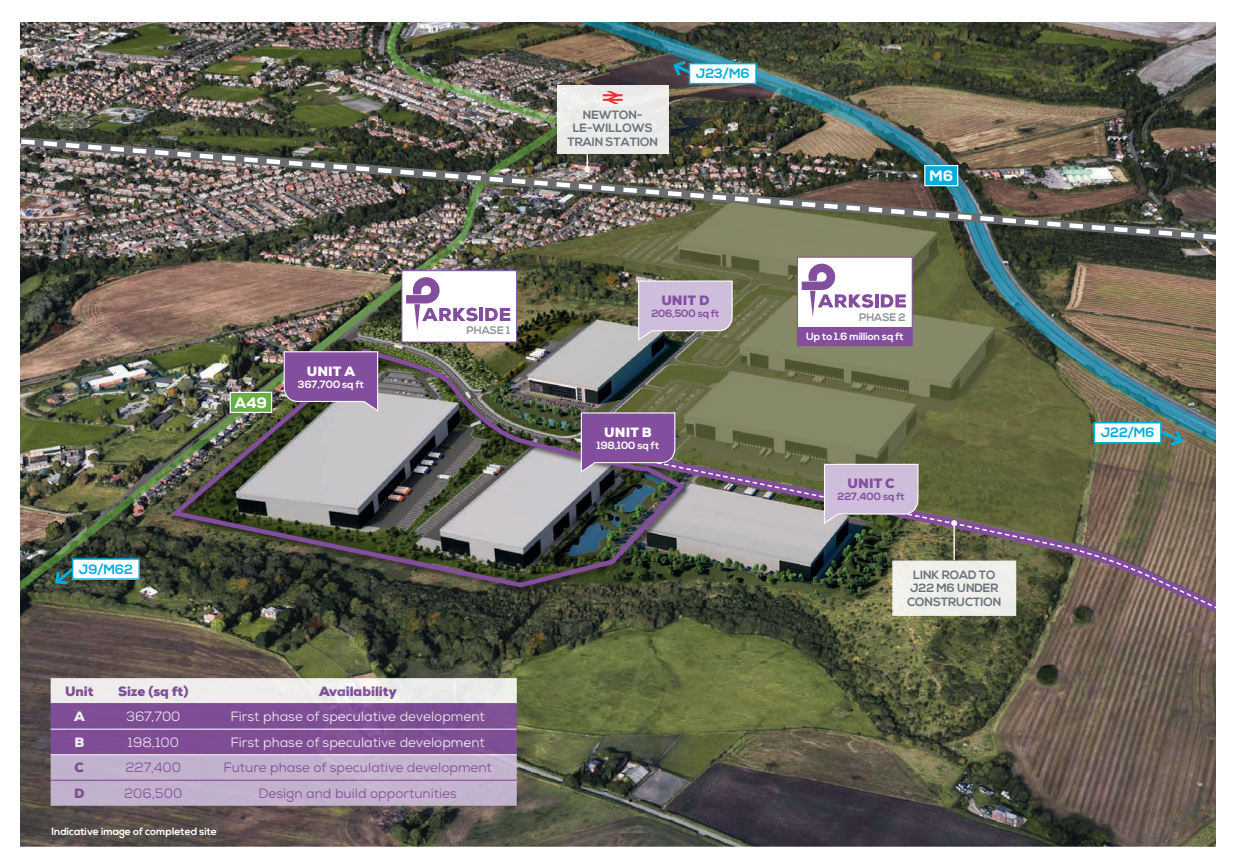
<style>
.page{position:relative;width:1238px;height:868px;background:#fff}
.page>*{position:absolute;margin:0;border:0;box-sizing:border-box;transform-origin:0 0}
.t1{font:800 15px "Nexa";color:#fff}
.t2{font:13.5px "Nexa";color:#fff}
.t3{font:13.5px "Nexa";color:#844e9f}
.t4{font:900 13.5px "Nexa";color:#844e9f}
.t5{font:700 13.5px "Nexa";letter-spacing:-.005em;color:#00aedc}
.t6{font:900 13.5px "Nexa";letter-spacing:.005em;color:#fff}
.t7{font:700 12px/13.5px "Nexa";letter-spacing:-.005em;color:#6a747b;text-align:center}
.t8{font:700 10.95px "Nexa";letter-spacing:-.005em;color:#939598}
.t9{font:700 10.5px "Nexa";letter-spacing:-.005em;color:#fff}
.t10{font:700 10.5px "Nexa";letter-spacing:-.01em;color:#844e9f}
</style>
<div class="page">
<img style="left:20px;top:22px;width:1196px;height:824px">
<img style="left:579px;top:22px;width:637px;height:420px">
<img style="left:20px;top:22px;width:549px;height:575px">
<svg style="left:597px;top:442px;width:619px;height:175px;background:#5d5c44"></svg>
<img style="left:20px;top:132px;width:1196px;height:115px">
<img style="left:20px;top:137px;width:1196px;height:105px">
<svg style="left:598px;top:450px;width:618px;height:159px;background:#63644c"></svg>
<div style="left:172px;top:348px;width:518px;height:246px;background:#231f20;opacity:.75"></div>
<img style="left:166px;top:351px;width:520px;height:238px">
<svg style="left:283px;top:350px;width:96px;height:62px;background:#88609b"></svg>
<svg style="left:637px;top:280px;width:96px;height:62px;background:#bdb1c4"></svg>
<svg style="left:580px;top:412px;width:348px;height:113px;background:#81797b"></svg>
<svg style="left:51px;top:678px;width:466px;height:127px;background:#b096bd"></svg>
<hr style="left:51px;top:703px;width:57px;height:1px;background:#844e9f">
<hr style="left:108px;top:703px;width:90px;height:1px;background:#844e9f">
<hr style="left:198px;top:703px;width:319px;height:1px;background:#844e9f">
<hr style="left:51px;top:779px;width:57px;height:1px;background:#844e9f">
<hr style="left:108px;top:779px;width:90px;height:1px;background:#844e9f">
<hr style="left:198px;top:779px;width:319px;height:1px;background:#844e9f">
<hr style="left:51px;top:728px;width:57px;height:1px;background:#fff">
<hr style="left:108px;top:728px;width:90px;height:1px;background:#fff">
<hr style="left:198px;top:728px;width:319px;height:1px;background:#fff">
<hr style="left:51px;top:754px;width:57px;height:1px;background:#fff">
<hr style="left:108px;top:754px;width:90px;height:1px;background:#fff">
<hr style="left:198px;top:754px;width:319px;height:1px;background:#fff">
<div style="left:892px;top:560px;width:124px;height:55px;background:#f1f0ec;border:2px solid #fff"></div>
<div style="left:557px;top:85px;width:111px;height:69px;background:#ebebe9"></div>
<svg style="left:584px;top:154px;width:6px;height:18px"></svg>
<svg style="left:934px;top:518px;width:279px;height:89px"></svg>
<div style="left:924px;top:165px;width:33px;height:21px;background:#00aedc"></div>
<div style="left:924px;top:165px;width:34px;height:21px;border:1px solid #fff"></div>
<div style="left:230px;top:392px;width:41px;height:20px;background:#69af44"></div>
<div style="left:229px;top:392px;width:43px;height:21px;border:1px solid #fff"></div>
<div style="left:401px;top:270px;width:116px;height:72px;background:#fff;border:1px solid #844e9f"></div>
<svg style="left:406px;top:277px;width:72px;height:54px"></svg>
<hr style="left:479px;top:308px;width:4px;height:13px;background:#844e9f">
<svg style="left:485px;top:308px;width:25px;height:13px"></svg>
<svg style="left:602px;top:91px;width:20px;height:13px"></svg>
<hr style="left:602px;top:94px;width:20px;height:2px;background:#ee2e33">
<hr style="left:602px;top:99px;width:20px;height:2px;background:#ee2e33">
<svg style="left:671px;top:58px;width:37px;height:25px"></svg>
<svg style="left:53px;top:557px;width:33px;height:29px"></svg>
<svg style="left:1147px;top:423px;width:37px;height:25px"></svg>
<div style="left:689px;top:64px;width:67px;height:20px;background:#fff"></div>
<div style="left:688px;top:63px;width:68px;height:21px;border:2px solid #00aedc"></div>
<div style="left:73px;top:559px;width:66px;height:20px;background:#fff"></div>
<div style="left:72px;top:558px;width:68px;height:21px;border:2px solid #00aedc"></div>
<div style="left:1094px;top:422px;width:66px;height:20px;background:#fff"></div>
<div style="left:1093px;top:422px;width:68px;height:21px;border:2px solid #00aedc"></div>
<div style="left:797px;top:257px;width:115px;height:72px;background:#fff;border:1px solid #844e9f"></div>
<svg style="left:801px;top:264px;width:105px;height:53px"></svg>
<div style="left:796px;top:327px;width:116px;height:19px;background:#844e9f"></div>
<p class="t5" style="left:79px;top:561px;width:55px">J9/M62</p>
<p class="t1" style="left:235px;top:393px;width:34px">A49</p>
<p class="t6" style="left:307px;top:362px;width:50px">UNIT A</p>
<p class="t9" style="left:298px;top:378px;width:68px">367,700 sq ft</p>
<p class="t8" style="left:466px;top:324px;width:45px">PHASE 1</p>
<p class="t4" style="left:65px;top:682px;width:30px">Unit</p>
<p class="t4" style="left:118px;top:682px;width:72px">Size (sq ft)</p>
<p class="t4" style="left:319px;top:682px;width:79px">Availability</p>
<p class="t6" style="left:74px;top:707px;width:12px">A</p>
<p class="t2" style="left:126px;top:707px;width:56px">367,700</p>
<p class="t2" style="left:230px;top:707px;width:256px">First phase of speculative development</p>
<p class="t6" style="left:74px;top:733px;width:11px">B</p>
<p class="t2" style="left:127px;top:733px;width:53px">198,100</p>
<p class="t2" style="left:230px;top:733px;width:256px">First phase of speculative development</p>
<p class="t4" style="left:75px;top:758px;width:11px">C</p>
<p class="t3" style="left:125px;top:758px;width:57px">227,400</p>
<p class="t3" style="left:223px;top:758px;width:270px">Future phase of speculative development</p>
<p class="t4" style="left:74px;top:784px;width:12px">D</p>
<p class="t3" style="left:124px;top:784px;width:60px">206,500</p>
<p class="t3" style="left:258px;top:784px;width:200px">Design and build opportunities</p>
<p class="t9" style="left:52px;top:824px;width:167px">Indicative image of completed site</p>
<p class="t7" style="left:567px;top:108px;width:92px">NEWTON-<br>LE-WILLOWS<br>TRAIN STATION</p>
<p class="t5" style="left:696px;top:66px;width:55px">J23/M6</p>
<p class="t4" style="left:661px;top:291px;width:50px">UNIT D</p>
<p class="t10" style="left:651px;top:307px;width:70px">206,500 sq ft</p>
<p class="t6" style="left:604px;top:423px;width:49px">UNIT B</p>
<p class="t9" style="left:597px;top:439px;width:64px">198,100 sq ft</p>
<p class="t1" style="left:929px;top:166px;width:26px">M6</p>
<p class="t8" style="left:859px;top:310px;width:48px">PHASE 2</p>
<p class="t9" style="left:806px;top:330px;width:99px">Up to 1.6 million sq ft</p>
<p class="t4" style="left:847px;top:475px;width:49px">UNIT C</p>
<p class="t10" style="left:837px;top:490px;width:69px">227,400 sq ft</p>
<p class="t7" style="left:907px;top:568px;width:95px">LINK ROAD TO<br>J22 M6 UNDER<br>CONSTRUCTION</p>
<p class="t5" style="left:1100px;top:425px;width:55px">J22/M6</p>
</div>
